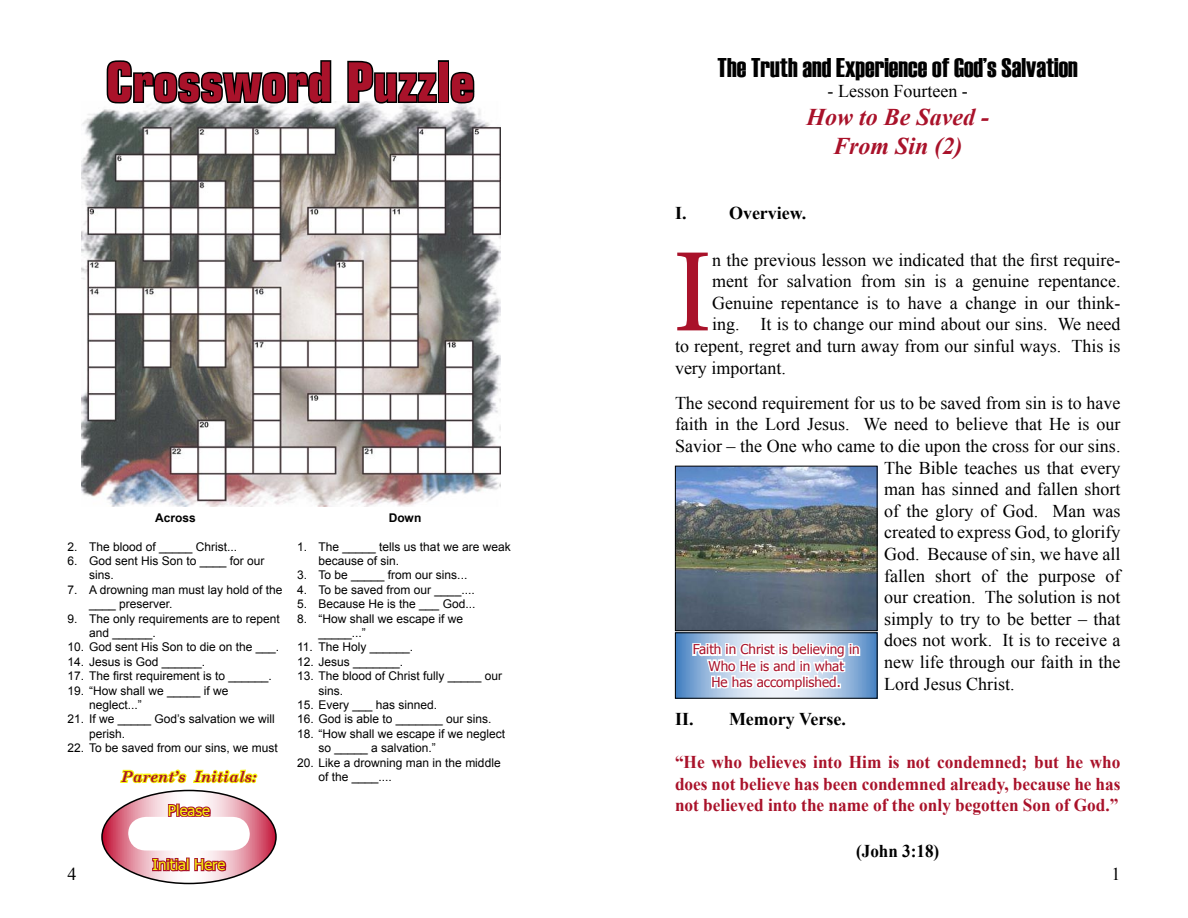
<style>
.page{position:relative;width:1188px;height:918px;background:#fff}
.page>*{position:absolute;margin:0;border:0;box-sizing:border-box;transform-origin:0 0}
.t1{font:107.7px "Lucida Bright";color:#a9122a}
.Picture_Caption{font:700 condensed 54px "Square 721 BT";color:#a9122a}
.Series_Title{font:27px "Haettenschweiler";color:#000}
.Lesson_Title{font:italic 700 24px "Times New Roman";color:#a9122a}
.Lesson_Number{font:18px "Times New Roman";color:#000}
.Memory_Verse{font:700 18px/21.6px "Times New Roman";color:#a9122a;text-align:justify;scale:.96 1}
.Heading_1{font:700 18px "Times New Roman";color:#000}
.Memory_Verse-2{font:700 18px "Times New Roman";color:#000;scale:.95 1}
.z_PageNbr-1{font:18px "Times New Roman";color:#000}
.z_PageNbr-2{font:italic 700 15px "Century Schoolbook";color:#a9122a}
.Picture_Caption-2{font:15px "Tahoma";color:#f7f410}
.Picture_Caption-3{font:13.5px "Tahoma";color:#a9122a}
.Crossword_Clues{font:12px/14.4px "Arial";color:#000}
.Crossword_Clues-2{font:700 12px "Arial";color:#000}
</style>
<div class="page">
<img style="left:82px;top:101px;width:418px;height:405px">
<svg style="left:102px;top:790px;width:174px;height:94px"></svg>
<svg style="left:151px;top:857px;width:36px;height:16px"></svg>
<div style="left:186px;top:858px;width:4px;height:13px;border:2px solid #a9122a"></div>
<svg style="left:193px;top:857px;width:34px;height:16px"></svg>
<svg style="left:118px;top:769px;width:141px;height:81px"></svg>
<svg style="left:105px;top:60px;width:228px;height:60px"></svg>
<svg style="left:346px;top:60px;width:92px;height:46px"></svg>
<div style="left:438px;top:60px;width:11px;height:43px;border:3px solid #000"></div>
<svg style="left:448px;top:70px;width:28px;height:35px"></svg>
<img style="left:677px;top:468px;width:199px;height:161px">
<div style="left:675px;top:466px;width:203px;height:165px;border:1px solid #000"></div>
<svg style="left:677px;top:634px;width:199px;height:63px;background:#8fb2da"></svg>
<svg style="left:691px;top:641px;width:171px;height:52px"></svg>
<div style="left:675px;top:632px;width:203px;height:67px;border:1px solid #000"></div>
<p class="Picture_Caption" style="left:106px;top:49px;width:370px">Crossword Puzzle</p>
<p class="Crossword_Clues-2" style="left:155px;top:509px;width:42px">Across</p>
<p class="Crossword_Clues" style="left:68px;top:539px;width:171px">2. The blood of _____ Christ...</p>
<p class="Crossword_Clues" style="left:89px;top:553px;width:177px;text-indent:-22px">6. God sent His Son to ____ for our sins.</p>
<p class="Crossword_Clues" style="left:89px;top:582px;width:195px;text-indent:-22px">7. A drowning man must lay hold of the ____ preserver.</p>
<p class="Crossword_Clues" style="left:89px;top:611px;width:192px;text-indent:-22px">9. The only requirements are to repent and ______.</p>
<p class="Crossword_Clues" style="left:68px;top:640px;width:213px">10. God sent His Son to die on the ___.</p>
<p class="Crossword_Clues" style="left:68px;top:654px;width:139px">14. Jesus is God ______.</p>
<p class="Crossword_Clues" style="left:68px;top:669px;width:206px">17. The first requirement is to ______.</p>
<p class="Crossword_Clues" style="left:89px;top:683px;width:141px;text-indent:-22px">19. “How shall we _____ if we neglect...”</p>
<p class="Crossword_Clues" style="left:89px;top:712px;width:187px;text-indent:-22px">21. If we _____ God’s salvation we will perish.</p>
<p class="Crossword_Clues" style="left:68px;top:741px;width:212px">22. To be saved from our sins, we must</p>
<p class="z_PageNbr-2" style="left:122px;top:765px;width:136px">Parent’s Initials:</p>
<p class="Picture_Caption-2" style="left:168px;top:801px;width:44px">Please</p>
<p class="Crossword_Clues-2" style="left:389px;top:509px;width:34px">Down</p>
<p class="Crossword_Clues" style="left:319px;top:539px;width:194px;text-indent:-22px">1. The _____ tells us that we are weak because of sin.</p>
<p class="Crossword_Clues" style="left:297px;top:568px;width:172px">3. To be _____ from our sins...</p>
<p class="Crossword_Clues" style="left:297px;top:582px;width:179px">4. To be saved from our ____....</p>
<p class="Crossword_Clues" style="left:297px;top:597px;width:180px">5. Because He is the ___ God...</p>
<p class="Crossword_Clues" style="left:319px;top:611px;width:146px;text-indent:-22px">8. “How shall we escape if we _____...”</p>
<p class="Crossword_Clues" style="left:297px;top:640px;width:118px">11. The Holy ______.</p>
<p class="Crossword_Clues" style="left:297px;top:654px;width:108px">12. Jesus _______.</p>
<p class="Crossword_Clues" style="left:319px;top:669px;width:185px;text-indent:-22px">13. The blood of Christ fully _____ our sins.</p>
<p class="Crossword_Clues" style="left:297px;top:697px;width:142px">15. Every ___ has sinned.</p>
<p class="Crossword_Clues" style="left:297px;top:712px;width:196px">16. God is able to _______ our sins.</p>
<p class="Crossword_Clues" style="left:319px;top:726px;width:188px;text-indent:-22px">18. “How shall we escape if we neglect so _____ a salvation.”</p>
<p class="Crossword_Clues" style="left:319px;top:755px;width:184px;text-indent:-22px">20. Like a drowning man in the middle of the ____....</p>
<p class="z_PageNbr-1" style="left:68px;top:862px;width:10px">4</p>
<p class="Picture_Caption-2" style="left:152px;top:855px;width:75px">Initial Here</p>
<p class="Series_Title" style="left:718px;top:52px;width:362px">The Truth and Experience of God’s Salvation</p>
<p class="Lesson_Number" style="left:828px;top:79px;width:142px">- Lesson Fourteen -</p>
<p class="Lesson_Title" style="left:806px;top:101px;width:184px">How to Be Saved -</p>
<p class="Lesson_Title" style="left:833px;top:129px;width:131px">From Sin (2)</p>
<p class="Heading_1" style="left:675px;top:200px;width:133px">I. Overview.</p>
<p class="t1" style="left:675px;top:230px;width:36px">I</p>
<p class="Lesson_Number" style="left:712px;top:247px;width:410px">n the previous lesson we indicated that the first require-</p>
<p class="Lesson_Number" style="left:712px;top:269px;width:410px">ment for salvation from sin is a genuine repentance.</p>
<p class="Lesson_Number" style="left:712px;top:291px;width:410px">Genuine repentance is to have a change in our think-</p>
<p class="Lesson_Number" style="left:712px;top:312px;width:410px">ing. It is to change our mind about our sins. We need</p>
<p class="Lesson_Number" style="left:675px;top:334px;width:447px">to repent, regret and turn away from our sinful ways. This is</p>
<p class="Lesson_Number" style="left:675px;top:355px;width:112px">very important.</p>
<p class="Lesson_Number" style="left:675px;top:391px;width:447px">The second requirement for us to be saved from sin is to have</p>
<p class="Lesson_Number" style="left:675px;top:412px;width:447px">faith in the Lord Jesus. We need to believe that He is our</p>
<p class="Lesson_Number" style="left:675px;top:434px;width:447px">Savior – the One who came to die upon the cross for our sins.</p>
<p class="Lesson_Number" style="left:884px;top:455px;width:238px">The Bible teaches us that every</p>
<p class="Lesson_Number" style="left:884px;top:477px;width:238px">man has sinned and fallen short</p>
<p class="Lesson_Number" style="left:884px;top:499px;width:238px">of the glory of God. Man was</p>
<p class="Lesson_Number" style="left:884px;top:520px;width:238px">created to express God, to glorify</p>
<p class="Lesson_Number" style="left:884px;top:542px;width:238px">God. Because of sin, we have all</p>
<p class="Lesson_Number" style="left:884px;top:563px;width:238px">fallen short of the purpose of</p>
<p class="Lesson_Number" style="left:884px;top:585px;width:238px">our creation. The solution is not</p>
<p class="Lesson_Number" style="left:884px;top:607px;width:238px">simply to try to be better – that</p>
<p class="Lesson_Number" style="left:884px;top:628px;width:238px">does not work. It is to receive a</p>
<p class="Lesson_Number" style="left:884px;top:650px;width:238px">new life through our faith in the</p>
<p class="Lesson_Number" style="left:884px;top:671px;width:132px">Lord Jesus Christ.</p>
<p class="Picture_Caption-3" style="left:693px;top:641px;width:168px">Faith in Christ is believing in</p>
<p class="Picture_Caption-3" style="left:709px;top:657px;width:137px">Who He is and in what</p>
<p class="Picture_Caption-3" style="left:712px;top:673px;width:131px">He has accomplished.</p>
<p class="Heading_1" style="left:675px;top:707px;width:172px">II. Memory Verse.</p>
<p class="Memory_Verse" style="left:675px;top:751px;width:466px">“He who believes into Him is not condemned; but he who does not believe has been condemned already, because he has not believed into the name of the only begotten Son of God.”</p>
<p class="Memory_Verse-2" style="left:856px;top:838px;width:89px">(John 3:18)</p>
<p class="z_PageNbr-1" style="left:1112px;top:862px;width:10px">1</p>
</div>
